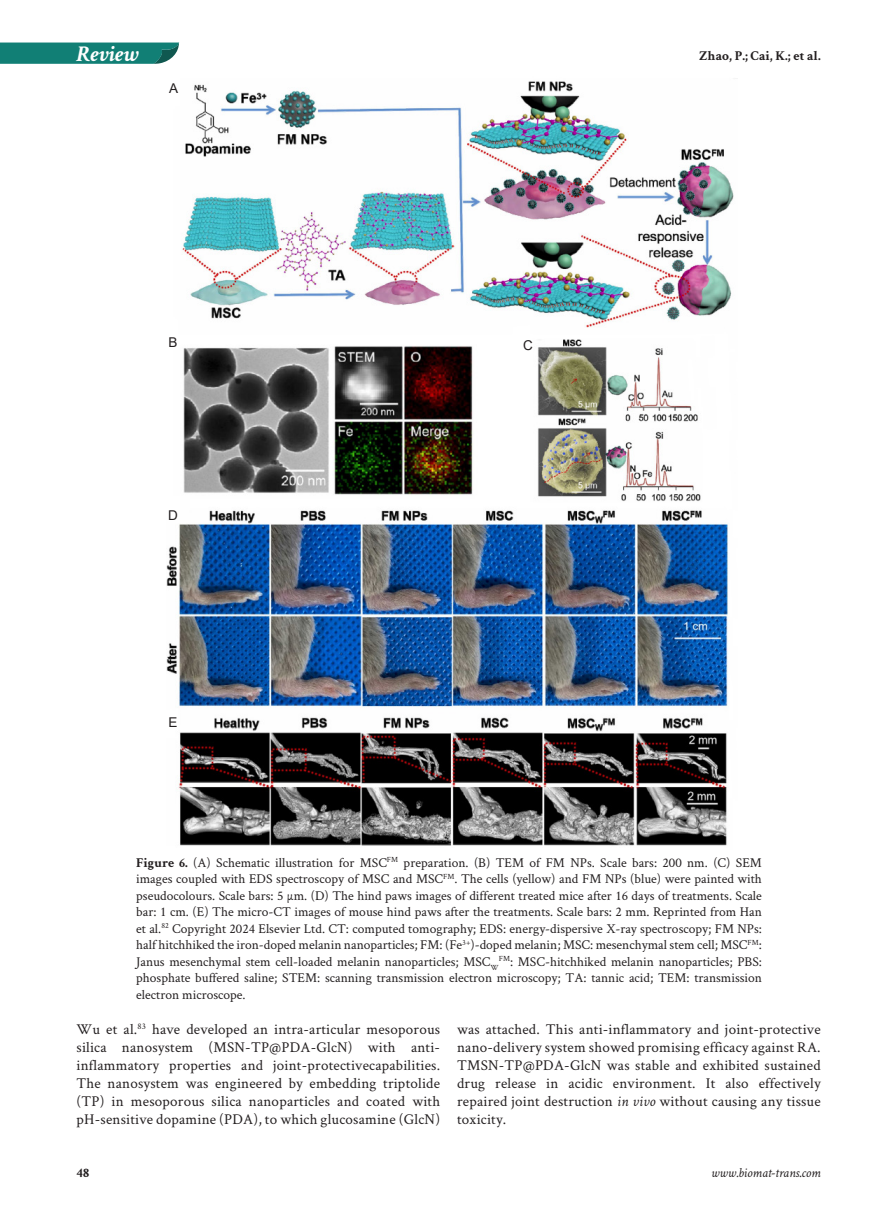
<style>
.page{position:relative;width:893px;height:1208px;background:#fff}
.page>*{position:absolute;margin:0;border:0;box-sizing:border-box;transform-origin:0 0}
.t1{font:italic 700 22.5px "Crimson Text";color:#fff}
.t2{font:15px/18px "Crimson Text";letter-spacing:.015em;color:#231f20;text-align:justify}
.t3{font:13.5px/16.5px "Crimson Text";color:#231f20;text-align:justify}
.t4{font:700 13.5px "Crimson Text";color:#231f20}
.t5{font:italic 13.5px "Crimson Text";color:#231f20}
.t6{font:13.5px "Arial";color:#231f20}
.s1{font-weight:700}
.s2{font-style:italic}
</style>
<div class="page">
<svg style="left:0;top:43px;width:179px;height:21px;background:#1a8278"></svg>
<img style="left:167px;top:81px;width:567px;height:765px">
<h1 class="t1" style="left:77px;top:40px;width:64px">Review</h1>
<p class="t4" style="left:699px;top:47px;width:123px">Zhao, P.; Cai, K.; et al.</p>
<p class="t6" style="left:169px;top:79px;width:11px">A</p>
<p class="t6" style="left:169px;top:333px;width:11px">B</p>
<p class="t6" style="left:523px;top:336px;width:11px">C</p>
<p class="t6" style="left:168px;top:505px;width:11px">D</p>
<p class="t6" style="left:169px;top:713px;width:11px">E</p>
<p class="t3" style="left:136px;top:853px;width:627px"><span class="s1">Figure 6.</span> (A) Schematic illustration for MSC<sup>FM</sup> preparation. (B) TEM of FM NPs. Scale bars: 200 nm. (C) SEM images coupled with EDS spectroscopy of MSC and MSC<sup>FM</sup>. The cells (yellow) and FM NPs (blue) were painted with pseudocolours. Scale bars: 5 μm. (D) The hind paws images of different treated mice after 16 days of treatments. Scale bar: 1 cm. (E) The micro-CT images of mouse hind paws after the treatments. Scale bars: 2 mm. Reprinted from Han et al.<sup>82</sup> Copyright 2024 Elsevier Ltd. CT: computed tomography; EDS: energy-dispersive X-ray spectroscopy; FM NPs: half hitchhiked the iron-doped melanin nanoparticles; FM: (Fe<sup>3+</sup>)-doped melanin; MSC: mesenchymal stem cell; MSC<sup>FM</sup>:<br>Janus mesenchymal stem cell-loaded melanin nanoparticles; MSC<sub>W</sub><sup>FM</sup>: MSC-hitchhiked melanin nanoparticles; PBS: phosphate buffered saline; STEM: scanning transmission electron microscopy; TA: tannic acid; TEM: transmission electron microscope.</p>
<p class="t2" style="left:77px;top:1019px;width:365px">Wu et al.<sup>83</sup> have developed an intra-articular mesoporous silica nanosystem (MSN-TP@PDA-GlcN) with anti&shy;inflammatory properties and joint-protectivecapabilities.<br>The nanosystem was engineered by embedding triptolide (TP) in mesoporous silica nanoparticles and coated with pH-sensitive dopamine (PDA), to which glucosamine (GlcN)</p>
<p class="t2" style="left:457px;top:1019px;width:365px">was attached. This anti-inflammatory and joint-protective nano-delivery system showed promising efficacy against RA.<br>TMSN-TP@PDA-GlcN was stable and exhibited sustained drug release in acidic environment. It also effectively repaired joint destruction <span class="s2">in vivo</span> without causing any tissue toxicity.</p>
<p class="t4" style="left:77px;top:1164px;width:14px">48</p>
<p class="t5" style="left:711px;top:1165px;width:111px">www.biomat-trans.com</p>
</div>
